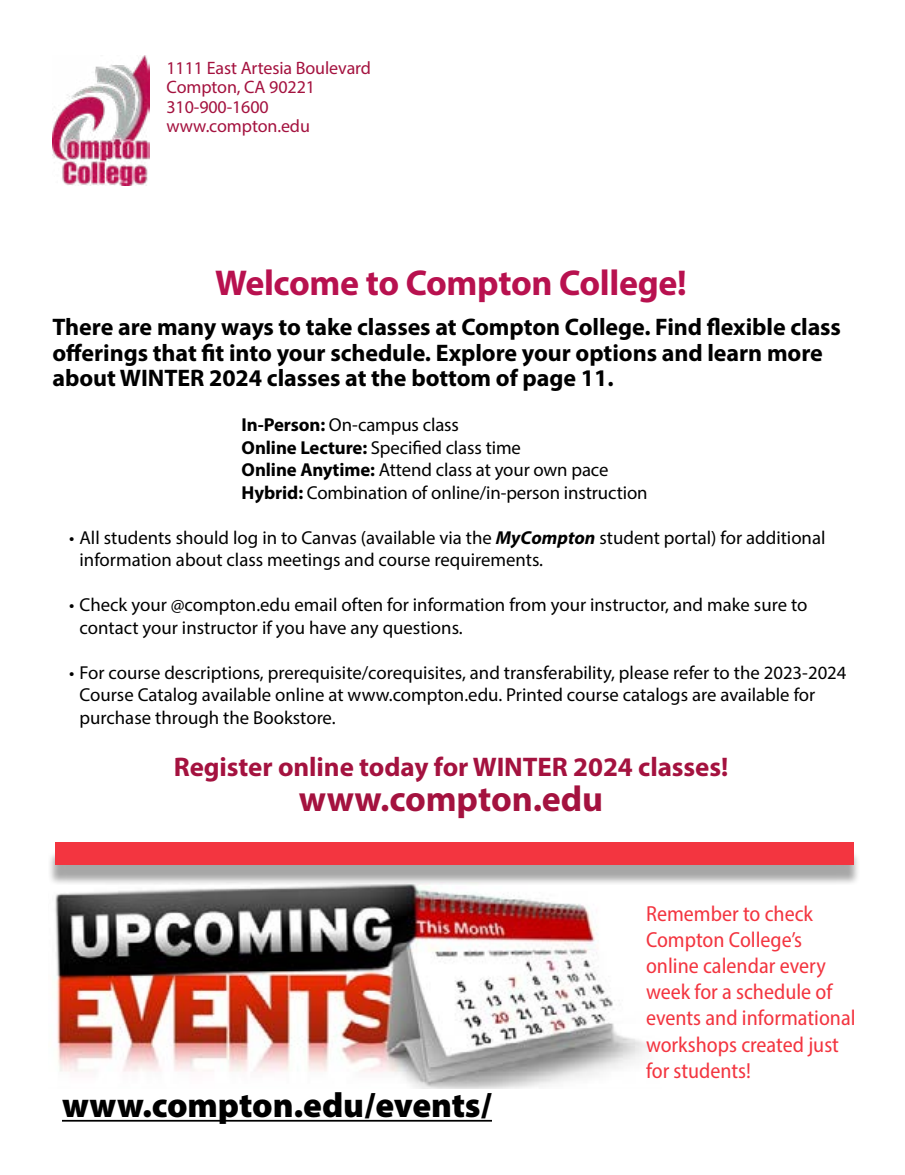
<style>
.page{position:relative;width:905px;height:1175px;background:#fff}
.page>*{position:absolute;margin:0;border:0;box-sizing:border-box;transform-origin:0 0}
.t1{font:700 36px "Myriad Pro";letter-spacing:-.01em;color:#b8114f}
.t2{font:700 36px "Myriad Pro";letter-spacing:-.005em;color:#a4123f}
.t3{font:900 34.95px "Myriad Pro";letter-spacing:-.005em;color:#000}
.t4{font:700 27px "Myriad Pro";letter-spacing:-.005em;color:#a4123f}
.t5{font:700 24px/25.5px "Myriad Pro";letter-spacing:-.005em;color:#000}
.t6{font:semi-condensed 21.9px/26.2px "Myriad Pro";color:#f33540}
.t7{font:18.75px/22.5px "Myriad Pro";color:#000}
.t8{font:18px/19.5px "Myriad Pro";letter-spacing:-.005em;color:#a4123f}
.s1{font-weight:700}
.s2{font-weight:700;font-style:italic}
</style>
<div class="page">
<img style="left:52px;top:55px;width:98px;height:130px">
<img style="left:55px;top:885px;width:595px;height:204px">
<hr style="left:62px;top:1119px;width:430px;height:2px;background:#000">
<div style="left:48px;top:850px;width:812px;height:35px;background:#000;opacity:.35"></div>
<div style="left:55px;top:842px;width:798px;height:22px;background:#f33540"></div>
<p class="t8" style="left:166px;top:58px;width:206px">1111 East Artesia Boulevard<br>Compton, CA 90221<br>310-900-1600 www.compton.edu</p>
<h1 class="t1" style="left:215px;top:259px;width:473px">Welcome to Compton College!</h1>
<p class="t5" style="left:52px;top:313px;width:790px">There are many ways to take classes at Compton College. Find flexible class offerings that fit into your schedule. Explore your options and learn more about WINTER 2024 classes at the bottom of page 11.</p>
<p class="t7" style="left:242px;top:413px;width:407px"><span class="s1">In-Person:</span> On-campus class<br><span class="s1">Online Lecture:</span> Specified class time<br><span class="s1">Online Anytime:</span> Attend class at your own pace <span class="s1">Hybrid:</span> Combination of online/in-person instruction</p>
<p class="t7" style="left:80px;top:526px;width:747px;text-indent:-11px">• All students should log in to Canvas (available via the <span class="s2">MyCompton</span> student portal) for additional information about class meetings and course requirements.</p>
<p class="t7" style="left:80px;top:593px;width:729px;text-indent:-11px">• Check your @compton.edu email often for information from your instructor, and make sure to contact your instructor if you have any questions.</p>
<p class="t7" style="left:80px;top:661px;width:768px;text-indent:-11px">• For course descriptions, prerequisite/corequisites, and transferability, please refer to the 2023-2024<br>Course Catalog available online at www.compton.edu. Printed course catalogs are available for purchase through the Bookstore.</p>
<h3 class="t4" style="left:174px;top:749px;width:556px">Register online today for WINTER 2024 classes!</h3>
<h1 class="t2" style="left:299px;top:775px;width:306px">www.compton.edu</h1>
<h2 class="t3" style="left:62px;top:1082px;width:431px">www.compton.edu/events/</h2>
<p class="t6" style="left:646px;top:899px;width:211px">Remember to check<br>Compton College’s online calendar every week for a schedule of events and informational workshops created just for students!</p>
</div>
